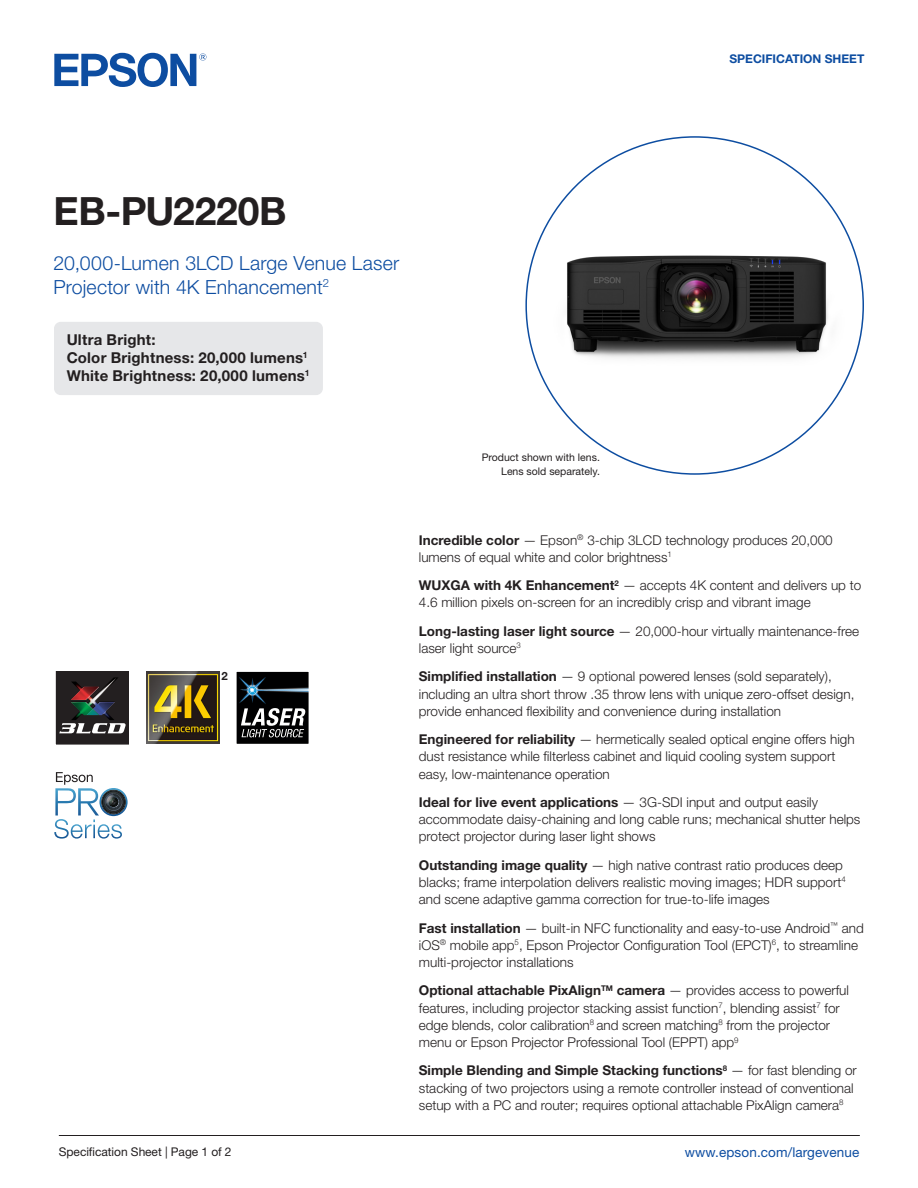
<style>
.page{position:relative;width:918px;height:1188px;background:#fff}
.page>*{position:absolute;margin:0;border:0;box-sizing:border-box;transform-origin:0 0}
.Top_Product_Name_P1{font:700 39px "Helvetica Neue LT Std";letter-spacing:-.005em;color:#231f20}
._2nd_Product_Name_as_in_Small-in-One_Prin{font:300 19.5px/23.4px "Helvetica Neue LT Std";letter-spacing:.01em;color:#0d4da1}
.t1{font:700 15px "Helvetica Neue LT Std";letter-spacing:.015em;color:#231f20}
.Bullets_with_Bold_Beginning{font:300 13.5px/17.2px "Helvetica Neue LT Std";color:#231f20}
.Bullets_with_Bold_Beginning-2{font:13.5px "Helvetica Neue LT Std";letter-spacing:.01em;color:#0d4da1}
.t2{font:12px "Helvetica Neue LT Std";letter-spacing:-.005em;color:#231f20}
.t3{font:700 12px "Helvetica Neue LT Std";color:#0d4da1}
.Bullets_with_Bold_Beginning-3{font:700 11.4px "Helvetica Neue LT Std";color:#231f20}
.Bullets_with_Bold_Beginning-4{font:10.5px/13.5px "Helvetica Neue LT Std";color:#231f20;text-align:right}
.s1{font-weight:700}
</style>
<div class="page">
<hr style="left:59px;top:1135px;width:801px;height:1px;background:#231f20">
<div style="left:54px;top:322px;width:269px;height:73px;background:#e6e7e9;border-radius:7px"></div>
<img style="left:538px;top:249px;width:318px;height:135px">
<svg style="left:54px;top:53px;width:152px;height:34px"></svg>
<img style="left:146px;top:671px;width:73px;height:73px">
<svg style="left:54px;top:772px;width:74px;height:67px"></svg>
<div style="left:237px;top:671px;width:72px;height:73px;background:#000001"></div>
<svg style="left:241px;top:708px;width:65px;height:29px"></svg>
<img style="left:239px;top:677px;width:27px;height:27px">
<svg style="left:247px;top:685px;width:60px;height:11px"></svg>
<div style="left:56px;top:671px;width:73px;height:74px;background:#231f20"></div>
<svg style="left:59px;top:723px;width:67px;height:10px"></svg>
<img style="left:71px;top:677px;width:47px;height:43px">
<p class="t3" style="left:729px;top:51px;width:136px">SPECIFICATION SHEET</p>
<p class="Top_Product_Name_P1" style="left:54px;top:187px;width:235px">EB-PU2220B</p>
<p class="_2nd_Product_Name_as_in_Small-in-One_Prin" style="left:54px;top:251px;width:347px">20,000-Lumen 3LCD Large Venue Laser<br>Projector with 4K Enhancement<sup>2</sup></p>
<p class="t1" style="left:67px;top:330px;width:91px">Ultra Bright:</p>
<p class="t1" style="left:67px;top:348px;width:243px">Color Brightness: 20,000 lumens<sup>1</sup></p>
<p class="t1" style="left:67px;top:366px;width:244px">White Brightness: 20,000 lumens<sup>1</sup></p>
<p class="Bullets_with_Bold_Beginning-3" style="left:222px;top:668px;width:8px">2</p>
<p class="t2" style="left:59px;top:1145px;width:174px">Specification Sheet | Page 1 of 2</p>
<p class="Bullets_with_Bold_Beginning-4" style="left:482px;top:450px;width:120px">Product shown with lens.<br>Lens sold separately.</p>
<p class="Bullets_with_Bold_Beginning" style="left:419px;top:531px;width:415px"><span class="s1">Incredible color</span> — Epson<sup>®</sup> 3-chip 3LCD technology produces 20,000 lumens of equal white and color brightness<sup>1</sup></p>
<p class="Bullets_with_Bold_Beginning" style="left:419px;top:576px;width:444px"><span class="s1">WUXGA with 4K Enhancement</span><sup>2</sup> — accepts 4K content and delivers up to<br>4.6 million pixels on-screen for an incredibly crisp and vibrant image</p>
<p class="Bullets_with_Bold_Beginning" style="left:419px;top:622px;width:442px"><span class="s1">Long-lasting laser light source</span> — 20,000-hour virtually maintenance-free laser light source<sup>3</sup></p>
<p class="Bullets_with_Bold_Beginning" style="left:419px;top:668px;width:437px"><span class="s1">Simplified installation</span> — 9 optional powered lenses (sold separately), including an ultra short throw .35 throw lens with unique zero-offset design, provide enhanced flexibility and convenience during installation</p>
<p class="Bullets_with_Bold_Beginning" style="left:419px;top:730px;width:437px"><span class="s1">Engineered for reliability</span> — hermetically sealed optical engine offers high dust resistance while filterless cabinet and liquid cooling system support easy, low-maintenance operation</p>
<p class="Bullets_with_Bold_Beginning" style="left:419px;top:793px;width:443px"><span class="s1">Ideal for live event applications</span> — 3G-SDI input and output easily accommodate daisy-chaining and long cable runs; mechanical shutter helps protect projector during laser light shows</p>
<p class="Bullets_with_Bold_Beginning" style="left:419px;top:856px;width:428px"><span class="s1">Outstanding image quality</span> — high native contrast ratio produces deep blacks; frame interpolation delivers realistic moving images; HDR support<sup>4 </sup>and scene adaptive gamma correction for true-to-life images</p>
<p class="Bullets_with_Bold_Beginning" style="left:419px;top:919px;width:447px"><span class="s1">Fast installation</span> — built-in NFC functionality and easy-to-use Android<sup>™</sup> and iOS<sup>®</sup> mobile app<sup>5</sup>, Epson Projector Configuration Tool (EPCT)<sup>6</sup>, to streamline multi-projector installations</p>
<p class="Bullets_with_Bold_Beginning" style="left:419px;top:982px;width:432px"><span class="s1">Optional attachable PixAlign</span><sup>TM</sup> <span class="s1">camera</span> — provides access to powerful features, including projector stacking assist function<sup>7</sup>, blending assist<sup>7</sup> for edge blends, color calibration<sup>8</sup> and screen matching<sup>8</sup> from the projector menu or Epson Projector Professional Tool (EPPT) app<sup>9</sup></p>
<p class="Bullets_with_Bold_Beginning" style="left:419px;top:1062px;width:440px"><span class="s1">Simple Blending and Simple Stacking functions</span><sup>8</sup> — for fast blending or stacking of two projectors using a remote controller instead of conventional setup with a PC and router; requires optional attachable PixAlign camera<sup>8</sup></p>
<p class="Bullets_with_Bold_Beginning-2" style="left:685px;top:1144px;width:176px">www.epson.com/largevenue</p>
</div>
